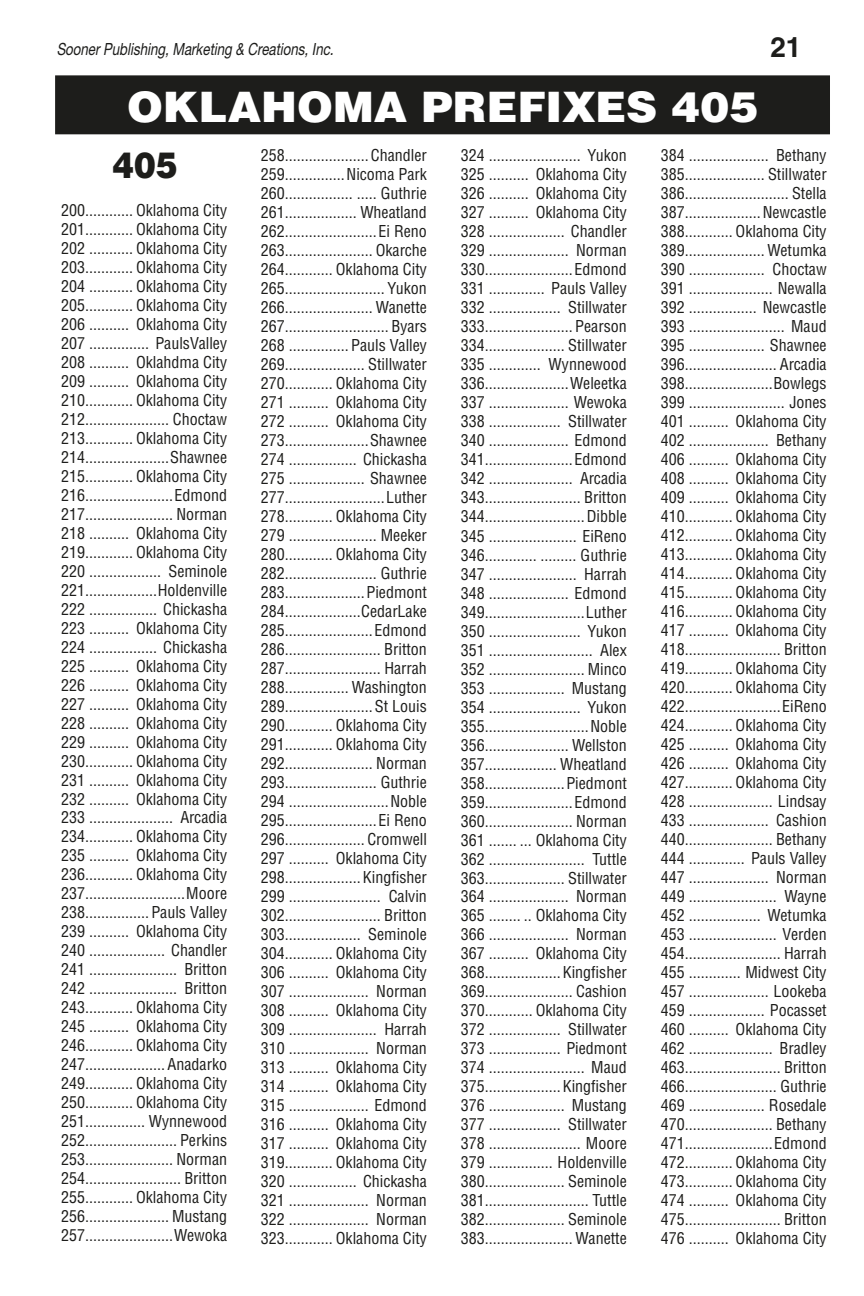
<style>
.page{position:relative;width:864px;height:1296px;background:#fff}
.page>*{position:absolute;margin:0;border:0;box-sizing:border-box;transform-origin:0 0}
.t1{font:900 42px "Helvetica";color:#fff}
.t2{font:900 36px "Helvetica";color:#1d1d1b;scale:.9 1}
.t3{font:700 28px "Helvetica";color:#1d1d1b}
.t4{font:italic 16.8px "Helvetica Neue East A";color:#1d1d1b;scale:.79 1}
.t5{font:condensed 16px/19px "Helvetica";color:#1d1d1b;text-align:justify}
</style>
<div class="page">
<div style="left:56px;top:76px;width:773px;height:57px;background:#1d1d1b"></div>
<div style="left:55px;top:75px;width:775px;height:59px;border:2px solid #1d1d1b"></div>
<p class="t4" style="left:57px;top:39px;width:352px">Sooner Publishing, Marketing &amp; Creations, Inc.</p>
<h3 class="t3" style="left:770px;top:30px;width:33px">21</h3>
<h1 class="t1" style="left:127px;top:80px;width:633px">OKLAHOMA PREFIXES 405</h1>
<h2 class="t2" style="left:113px;top:141px;width:74px">405</h2>
<p class="t5" style="left:61px;top:200px;width:168px">200............ Oklahoma City 201............ Oklahoma City 202 ........... Oklahoma City 203............ Oklahoma City 204 ........... Oklahoma City 205............ Oklahoma City 206 .......... Oklahoma City 207 ............... PaulsValley 208 .......... Oklahdma City 209 .......... Oklahoma City 210............ Oklahoma City 212..................... Choctaw 213............ Oklahoma City 214.....................Shawnee 215............ Oklahoma City 216......................Edmond 217...................... Norman 218 .......... Oklahoma City 219............ Oklahoma City 220 .................. Seminole 221..................Holdenville 222 ................. Chickasha 223 .......... Oklahoma City 224 ................. Chickasha 225 .......... Oklahoma City 226 .......... Oklahoma City 227 .......... Oklahoma City 228 .......... Oklahoma City 229 .......... Oklahoma City 230............ Oklahoma City 231 .......... Oklahoma City 232 .......... Oklahoma City 233 ..................... Arcadia 234............ Oklahoma City 235 .......... Oklahoma City 236............ Oklahoma City 237.........................Moore 238................ Pauls Valley 239 .......... Oklahoma City 240 ................... Chandler 241 ...................... Britton 242 ...................... Britton 243............ Oklahoma City 245 .......... Oklahoma City 246............ Oklahoma City 247.................... Anadarko 249............ Oklahoma City 250............ Oklahoma City 251............... Wynnewood 252....................... Perkins 253...................... Norman 254........................ Britton 255............ Oklahoma City 256..................... Mustang 257......................Wewoka</p>
<p class="t5" style="left:261px;top:146px;width:168px">258..................... Chandler 259...............Nicoma Park 260................. ..... Guthrie 261.................. Wheatland 262.......................Ei Reno 263...................... Okarche 264............ Oklahoma City 265......................... Yukon 266...................... Wanette 267.......................... Byars 268 ............... Pauls Valley 269.................... Stillwater 270............ Oklahoma City 271 .......... Oklahoma City 272 .......... Oklahoma City 273.....................Shawnee 274 ................. Chickasha 275 ................... Shawnee 277.........................Luther 278............ Oklahoma City 279 ...................... Meeker 280............ Oklahoma City 282....................... Guthrie 283....................Piedmont 284...................CedarLake 285......................Edmond 286........................ Britton 287........................ Harrah 288................ Washington 289...................... St Louis 290............ Oklahoma City 291............ Oklahoma City 292...................... Norman 293....................... Guthrie 294 .........................Noble 295.......................Ei Reno 296.................... Cromwell 297 .......... Oklahoma City 298................... Kingfisher 299 ....................... Calvin 302........................ Britton 303................... Seminole 304............ Oklahoma City 306 .......... Oklahoma City 307 .................... Norman 308 .......... Oklahoma City 309 ...................... Harrah 310 .................... Norman 313 .......... Oklahoma City 314 .......... Oklahoma City 315 .................... Edmond 316 .......... Oklahoma City 317 .......... Oklahoma City 319............ Oklahoma City 320 ................. Chickasha 321 .................... Norman 322 .................... Norman 323............ Oklahoma City</p>
<p class="t5" style="left:461px;top:145px;width:168px">324 ....................... Yukon 325 .......... Oklahoma City 326 .......... Oklahoma City 327 .......... Oklahoma City 328 ................... Chandler 329 .................... Norman 330......................Edmond 331 .............. Pauls Valley 332 .................. Stillwater 333...................... Pearson 334.................... Stillwater 335 ............. Wynnewood 336.....................Weleetka 337 .................... Wewoka 338 .................. Stillwater 340 .................... Edmond 341......................Edmond 342 ..................... Arcadia 343........................ Britton 344......................... Dibble 345 ...................... EiReno 346............. ......... Guthrie 347 ...................... Harrah 348 .................... Edmond 349.........................Luther 350 ....................... Yukon 351 .......................... Alex 352 ........................ Minco 353 ................... Mustang 354 ....................... Yukon 355..........................Noble 356..................... Wellston 357.................. Wheatland 358....................Piedmont 359......................Edmond 360...................... Norman 361 ....... ... Oklahoma City 362 ........................ Tuttle 363.................... Stillwater 364 .................... Norman 365 ........ .. Oklahoma City 366 .................... Norman 367 .......... Oklahoma City 368................... Kingfisher 369...................... Cashion 370............ Oklahoma City 372 .................. Stillwater 373 .................. Piedmont 374 ........................ Maud 375................... Kingfisher 376 ................... Mustang 377 .................. Stillwater 378 ....................... Moore 379 ................ Holdenville 380.................... Seminole 381.......................... Tuttle 382.................... Seminole 383...................... Wanette</p>
<p class="t5" style="left:661px;top:146px;width:168px">384 .................... Bethany 385.................... Stillwater 386.......................... Stella 387................... Newcastle 388............ Oklahoma City 389.................... Wetumka 390 ................... Choctaw 391 ..................... Newalla 392 ................. Newcastle 393 ........................ Maud 395 ................... Shawnee 396....................... Arcadia 398......................Bowlegs 399 ........................ Jones 401 .......... Oklahoma City 402 .................... Bethany 406 .......... Oklahoma City 408 .......... Oklahoma City 409 .......... Oklahoma City 410............ Oklahoma City 412............ Oklahoma City 413............ Oklahoma City 414............ Oklahoma City 415............ Oklahoma City 416............ Oklahoma City 417 .......... Oklahoma City 418........................ Britton 419............ Oklahoma City 420............ Oklahoma City 422........................EiReno 424............ Oklahoma City 425 .......... Oklahoma City 426 .......... Oklahoma City 427............ Oklahoma City 428 ..................... Lindsay 433 .................... Cashion 440...................... Bethany 444 .............. Pauls Valley 447 .................... Norman 449 ...................... Wayne 452 .................. Wetumka 453 ...................... Verden 454........................ Harrah 455 ............. Midwest City 457 .................... Lookeba 459 ................... Pocasset 460 .......... Oklahoma City 462 ..................... Bradley 463........................ Britton 466....................... Guthrie 469 ................... Rosedale 470...................... Bethany 471......................Edmond 472............ Oklahoma City 473............ Oklahoma City 474 .......... Oklahoma City 475........................ Britton 476 .......... Oklahoma City</p>
</div>
